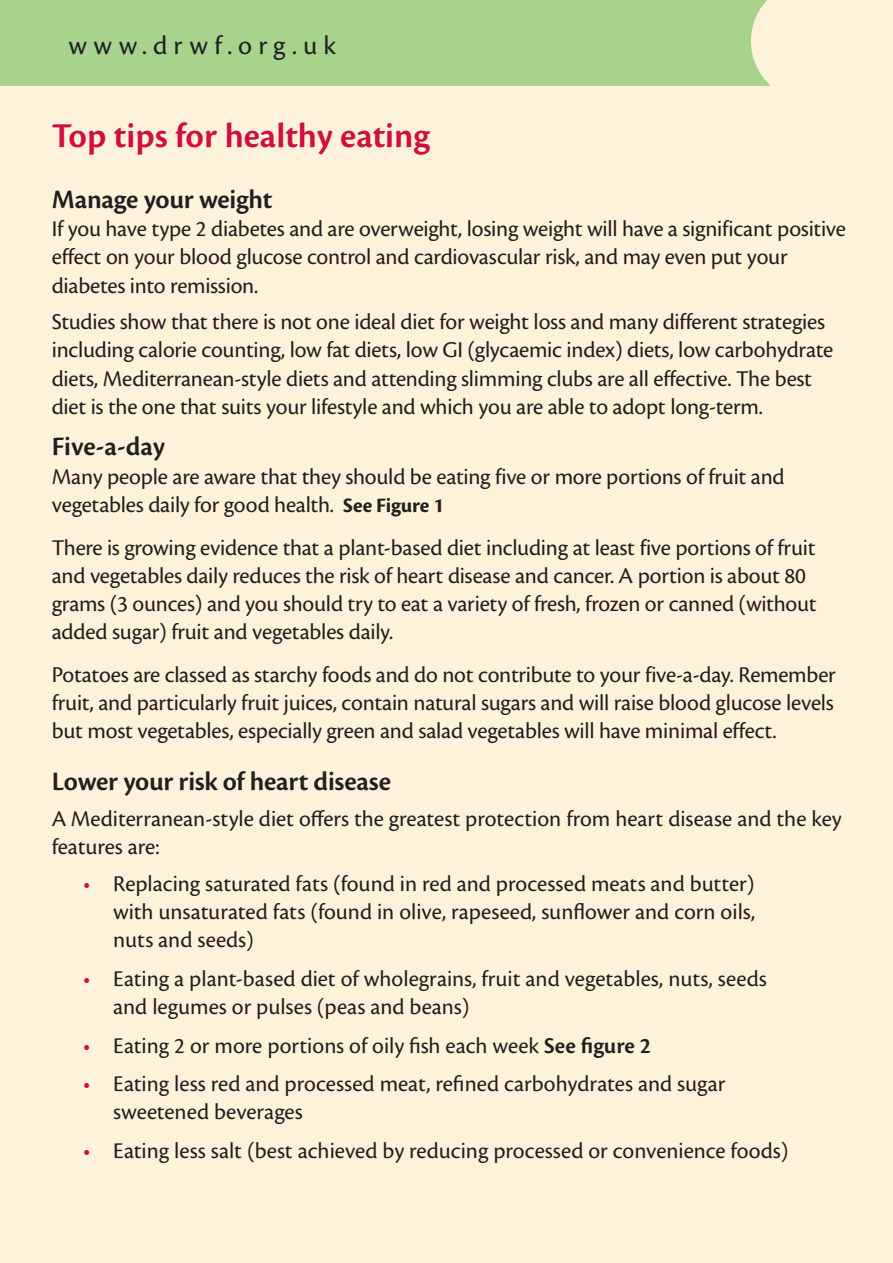
<style>
.page{position:relative;width:893px;height:1263px;background:#fef3da}
.page>*{position:absolute;margin:0;border:0;box-sizing:border-box;transform-origin:0 0}
.SubHead{font:600 36.3px "Cronos Pro";color:#d10e40}
.Body{font:600 27.75px "Cronos Pro";letter-spacing:-.01em;color:#231f20}
.t1{font:27.75px "Cronos Pro";letter-spacing:.23em;color:#231f20}
.Body-2{font:23.4px/28.2px "Cronos Pro";letter-spacing:-.01em;color:#231f20}
.Body_Bullet{font:23.4px/28.2px "Cronos Pro";color:#231f20}
.s1{font-weight:700;font-size:21.3px}
.s2{color:#d10e40}
.s3{font-weight:600}
</style>
<div class="page">
<div style="left:0;top:0;width:771px;height:86px;background:#a7d38d"></div>
<p class="t1" style="left:69px;top:29px;width:269px">www.drwf.org.uk</p>
<p class="SubHead" style="left:52px;top:115px;width:380px">Top tips for healthy eating</p>
<p class="Body" style="left:52px;top:184px;width:222px">Manage your weight</p>
<p class="Body-2" style="left:52px;top:215px;width:796px">If you have type 2 diabetes and are overweight, losing weight will have a significant positive effect on your blood glucose control and cardiovascular risk, and may even put your diabetes into remission.</p>
<p class="Body-2" style="left:52px;top:308px;width:783px">Studies show that there is not one ideal diet for weight loss and many different strategies including calorie counting, low fat diets, low GI (glycaemic index) diets, low carbohydrate diets, Mediterranean-style diets and attending slimming clubs are all effective. The best diet is the one that suits your lifestyle and which you are able to adopt long-term.</p>
<p class="Body" style="left:52px;top:431px;width:115px">Five-a-day</p>
<p class="Body-2" style="left:52px;top:462px;width:734px">Many people are aware that they should be eating five or more portions of fruit and vegetables daily for good health. <span class="s1">See Figure 1</span></p>
<p class="Body-2" style="left:52px;top:533px;width:766px">There is growing evidence that a plant-based diet including at least five portions of fruit and vegetables daily reduces the risk of heart disease and cancer. A portion is about 80 grams (3 ounces) and you should try to eat a variety of fresh, frozen or canned (without added sugar) fruit and vegetables daily.</p>
<p class="Body-2" style="left:52px;top:660px;width:785px;text-align:justify">Potatoes are classed as starchy foods and do not contribute to your five-a-day. Remember fruit, and particularly fruit juices, contain natural sugars and will raise blood glucose levels but most vegetables, especially green and salad vegetables will have minimal effect.</p>
<p class="Body" style="left:52px;top:765px;width:341px">Lower your risk of heart disease</p>
<p class="Body_Bullet" style="left:52px;top:805px;width:791px">A Mediterranean-style diet offers the greatest protection from heart disease and the key features are:</p>
<p class="Body_Bullet" style="left:113px;top:870px;width:643px;text-align:justify;text-indent:-30px"><span class="s2">•</span> Replacing saturated fats (found in red and processed meats and butter) with unsaturated fats (found in olive, rapeseed, sunflower and corn oils, nuts and seeds)</p>
<p class="Body_Bullet" style="left:113px;top:964px;width:655px;text-indent:-30px"><span class="s2">•</span> Eating a plant-based diet of wholegrains, fruit and vegetables, nuts, seeds and legumes or pulses (peas and beans)</p>
<p class="Body_Bullet" style="left:83px;top:1031px;width:569px"><span class="s2">•</span> Eating 2 or more portions of oily fish each week <span class="s3">See figure 2</span></p>
<p class="Body_Bullet" style="left:113px;top:1070px;width:614px;text-indent:-30px"><span class="s2">•</span> Eating less red and processed meat, refined carbohydrates and sugar sweetened beverages</p>
<p class="Body_Bullet" style="left:83px;top:1136px;width:707px"><span class="s2">•</span> Eating less salt (best achieved by reducing processed or convenience foods)</p>
</div>
